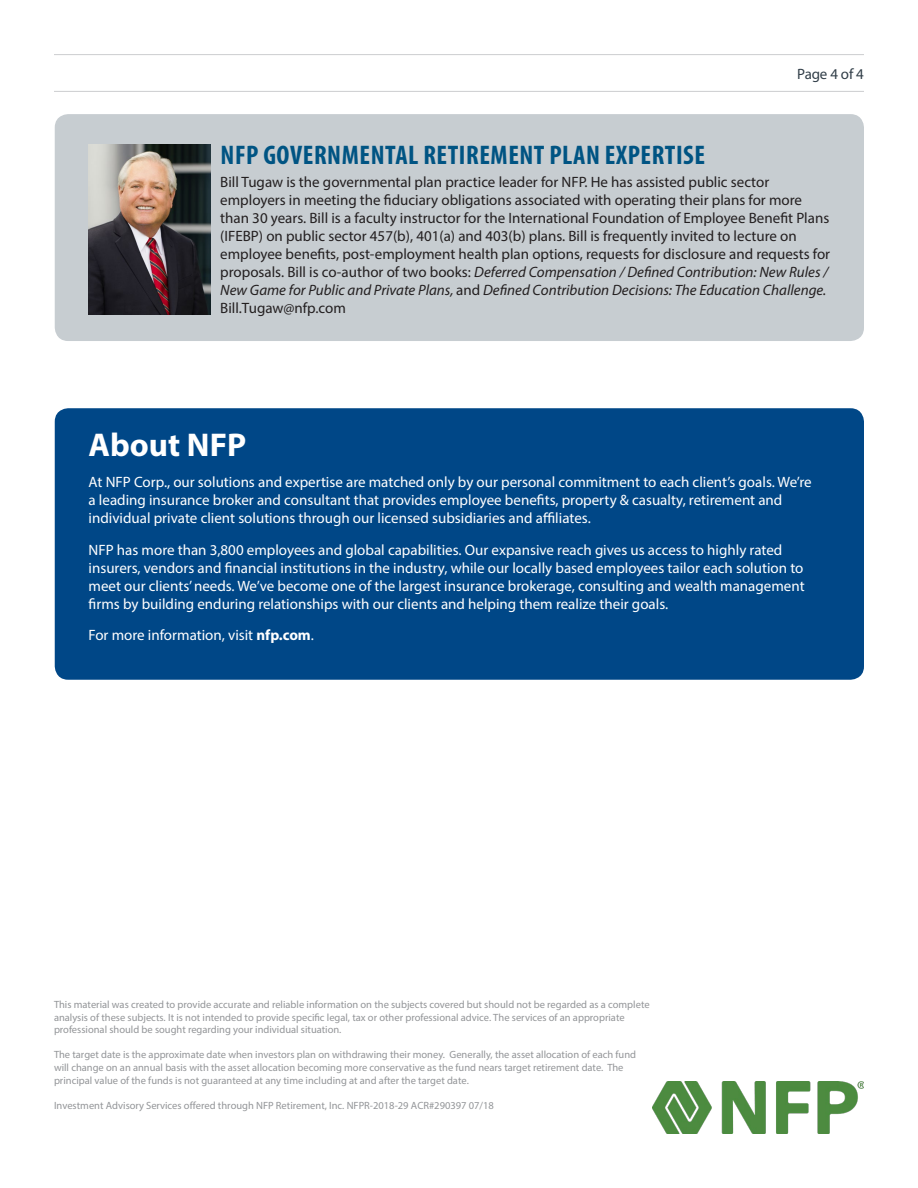
<style>
.page{position:relative;width:918px;height:1188px;background:#fff}
.page>*{position:absolute;margin:0;border:0;box-sizing:border-box;transform-origin:0 0}
.Subhead_Level_1{font:700 33px "Myriad Pro";color:#fff}
.Subhead_Level_1-2{font:700 condensed 27px "Myriad Pro";letter-spacing:.02em;color:#005483}
.Body_Copy{font:15px/18px "Myriad Pro";color:#fff}
.Body_Copy-2{font:15px/18px "Myriad Pro";color:#231f20}
.t1{font:15px "Myriad Pro";letter-spacing:-.01em;color:#313e48}
.t2{font:10.5px/12.6px "Myriad Pro";color:#939598}
.s1{font-style:italic}
.s2{font-weight:700}
</style>
<div class="page">
<div style="left:55px;top:408px;width:809px;height:272px;background:#004787;border-radius:14px"></div>
<img style="left:652px;top:1082px;width:212px;height:52px">
<div style="left:55px;top:114px;width:809px;height:227px;background:#c7cdd1;border-radius:14px"></div>
<img style="left:89px;top:144px;width:121px;height:170px">
<hr style="left:54px;top:54px;width:810px;height:1px;background:#d1d2d4">
<hr style="left:54px;top:91px;width:810px;height:1px;background:#d1d2d4">
<p class="t1" style="left:797px;top:64px;width:68px">Page 4 of 4</p>
<p class="Subhead_Level_1-2" style="left:221px;top:139px;width:486px">NFP GOVERNMENTAL RETIREMENT PLAN EXPERTISE</p>
<p class="Body_Copy-2" style="left:220px;top:173px;width:611px">Bill Tugaw is the governmental plan practice leader for NFP. He has assisted public sector employers in meeting the fiduciary obligations associated with operating their plans for more than 30 years. Bill is a faculty instructor for the International Foundation of Employee Benefit Plans (IFEBP) on public sector 457(b), 401(a) and 403(b) plans. Bill is frequently invited to lecture on employee benefits, post-employment health plan options, requests for disclosure and requests for proposals. Bill is co-author of two books: <span class="s1">Deferred Compensation / Defined Contribution: New Rules / New Game for Public and Private Plans,</span> and <span class="s1">Defined Contribution Decisions: The Education Challenge.</span></p>
<p class="Body_Copy-2" style="left:220px;top:299px;width:127px">Bill.Tugaw@nfp.com</p>
<p class="Subhead_Level_1" style="left:89px;top:423px;width:159px">About NFP</p>
<p class="Body_Copy" style="left:89px;top:473px;width:725px">At NFP Corp., our solutions and expertise are matched only by our personal commitment to each client’s goals. We’re a leading insurance broker and consultant that provides employee benefits, property &amp; casualty, retirement and individual private client solutions through our licensed subsidiaries and affiliates.</p>
<p class="Body_Copy" style="left:89px;top:541px;width:718px">NFP has more than 3,800 employees and global capabilities. Our expansive reach gives us access to highly rated insurers, vendors and financial institutions in the industry, while our locally based employees tailor each solution to meet our clients’ needs. We’ve become one of the largest insurance brokerage, consulting and wealth management firms by building enduring relationships with our clients and helping them realize their goals.</p>
<p class="Body_Copy" style="left:89px;top:626px;width:227px">For more information, visit <span class="s2">nfp.com</span>.</p>
<p class="t2" style="left:54px;top:998px;width:597px">This material was created to provide accurate and reliable information on the subjects covered but should not be regarded as a complete analysis of these subjects. It is not intended to provide specific legal, tax or other professional advice. The services of an appropriate professional should be sought regarding your individual situation.</p>
<p class="t2" style="left:54px;top:1048px;width:584px">The target date is the approximate date when investors plan on withdrawing their money. Generally, the asset allocation of each fund will change on an annual basis with the asset allocation becoming more conservative as the fund nears target retirement date. The principal value of the funds is not guaranteed at any time including at and after the target date.</p>
<p class="t2" style="left:54px;top:1099px;width:442px">Investment Advisory Services offered through NFP Retirement, Inc. NFPR-2018-29 ACR#290397 07/18</p>
</div>
